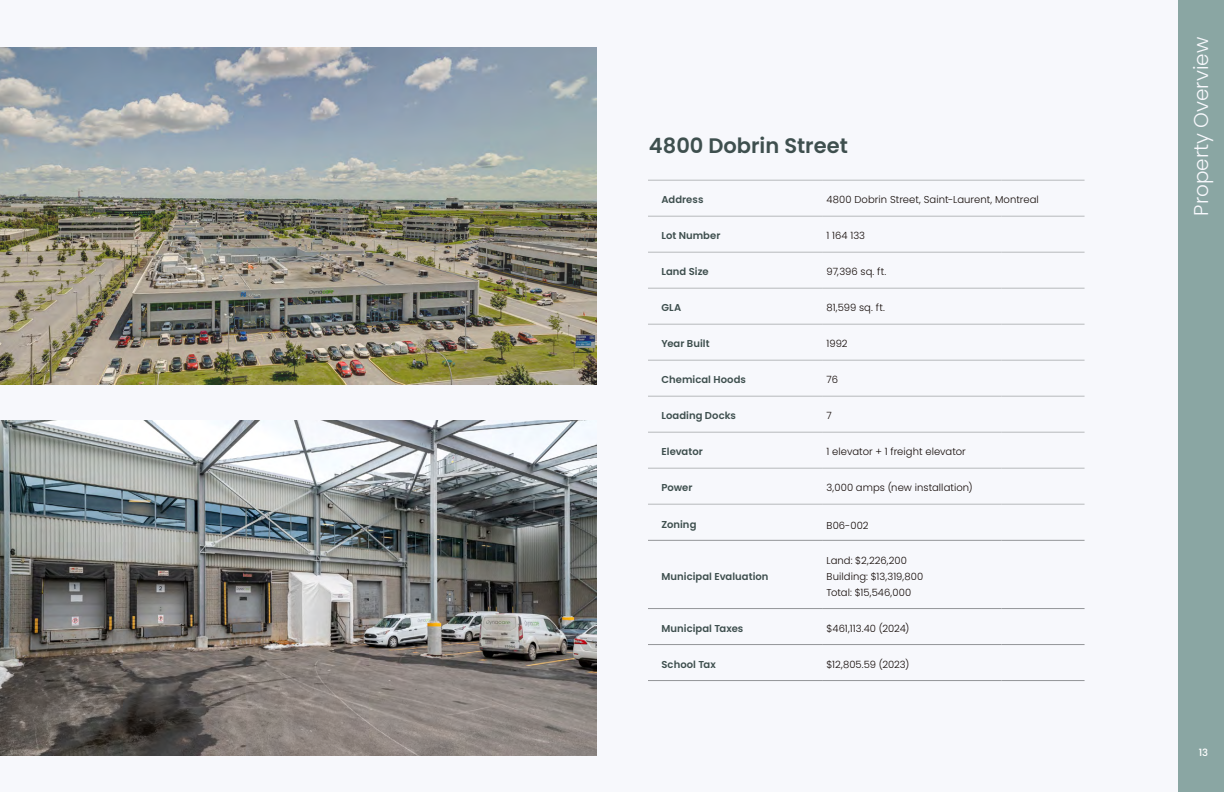
<style>
.page{position:relative;width:1224px;height:792px;background:#f7f8fc}
.page>*{position:absolute;margin:0;border:0;box-sizing:border-box;transform-origin:0 0}
.t1{font:600 21px "Poppins";color:#3e4f4e}
.t2{font:300 20px "Poppins";color:#f7f8fc}
.t3{font:300 10px/16px "Poppins";letter-spacing:.005em;color:#140b08}
.t4{font:600 10px "Poppins";letter-spacing:.005em;color:#3e4f4e}
.t5{font:500 10px "Poppins";color:#fff}
</style>
<div class="page">
<hr style="left:648px;top:180px;width:174px;height:1px;background:#b7b9bc">
<hr style="left:648px;top:216px;width:174px;height:1px;background:#b7b9bc">
<hr style="left:648px;top:252px;width:174px;height:1px;background:#b7b9bc">
<hr style="left:822px;top:252px;width:180px;height:1px;background:#b7b9bc">
<hr style="left:1002px;top:252px;width:83px;height:1px;background:#b7b9bc">
<hr style="left:648px;top:288px;width:174px;height:1px;background:#b7b9bc">
<hr style="left:822px;top:288px;width:180px;height:1px;background:#b7b9bc">
<hr style="left:1002px;top:288px;width:83px;height:1px;background:#b7b9bc">
<hr style="left:648px;top:324px;width:174px;height:1px;background:#b7b9bc">
<hr style="left:822px;top:324px;width:180px;height:1px;background:#b7b9bc">
<hr style="left:1002px;top:324px;width:83px;height:1px;background:#b7b9bc">
<hr style="left:648px;top:540px;width:174px;height:1px;background:#939598">
<hr style="left:822px;top:540px;width:180px;height:1px;background:#939598">
<hr style="left:1002px;top:540px;width:83px;height:1px;background:#939598">
<hr style="left:648px;top:608px;width:174px;height:1px;background:#939598">
<hr style="left:822px;top:608px;width:180px;height:1px;background:#939598">
<hr style="left:1002px;top:608px;width:83px;height:1px;background:#939598">
<hr style="left:648px;top:644px;width:174px;height:1px;background:#939598">
<hr style="left:822px;top:644px;width:180px;height:1px;background:#939598">
<hr style="left:1002px;top:644px;width:83px;height:1px;background:#939598">
<hr style="left:648px;top:680px;width:174px;height:1px;background:#939598">
<hr style="left:822px;top:680px;width:180px;height:1px;background:#939598">
<hr style="left:1002px;top:680px;width:83px;height:1px;background:#939598">
<hr style="left:822px;top:180px;width:180px;height:1px;background:#b7b9bc">
<hr style="left:1002px;top:180px;width:83px;height:1px;background:#b7b9bc">
<hr style="left:822px;top:216px;width:180px;height:1px;background:#b7b9bc">
<hr style="left:1002px;top:216px;width:83px;height:1px;background:#b7b9bc">
<hr style="left:648px;top:360px;width:174px;height:1px;background:#b7b9bc">
<hr style="left:822px;top:360px;width:180px;height:1px;background:#b7b9bc">
<hr style="left:1002px;top:360px;width:83px;height:1px;background:#b7b9bc">
<hr style="left:648px;top:396px;width:174px;height:1px;background:#b7b9bc">
<hr style="left:822px;top:396px;width:180px;height:1px;background:#b7b9bc">
<hr style="left:1002px;top:396px;width:83px;height:1px;background:#b7b9bc">
<hr style="left:648px;top:432px;width:174px;height:1px;background:#b7b9bc">
<hr style="left:822px;top:432px;width:180px;height:1px;background:#b7b9bc">
<hr style="left:1002px;top:432px;width:83px;height:1px;background:#b7b9bc">
<hr style="left:648px;top:468px;width:174px;height:1px;background:#b7b9bc">
<hr style="left:822px;top:468px;width:180px;height:1px;background:#b7b9bc">
<hr style="left:1002px;top:468px;width:83px;height:1px;background:#b7b9bc">
<hr style="left:648px;top:504px;width:174px;height:1px;background:#b7b9bc">
<hr style="left:822px;top:504px;width:180px;height:1px;background:#b7b9bc">
<hr style="left:1002px;top:504px;width:83px;height:1px;background:#b7b9bc">
<div style="left:1178px;top:0;width:46px;height:792px;background:#8aa6a3"></div>
<img style="left:0;top:420px;width:597px;height:336px">
<img style="left:0;top:47px;width:597px;height:337px">
<h1 class="t1" style="left:649px;top:134px;width:200px">4800 Dobrin Street</h1>
<p class="t4" style="left:662px;top:194px;width:43px">Address</p>
<p class="t3" style="left:827px;top:192px;width:214px">4800 Dobrin Street, Saint-Laurent, Montreal</p>
<p class="t4" style="left:662px;top:230px;width:61px">Lot Number</p>
<p class="t3" style="left:827px;top:228px;width:40px">1 164 133</p>
<p class="t4" style="left:662px;top:266px;width:49px">Land Size</p>
<p class="t3" style="left:827px;top:264px;width:61px">97,396 sq. ft.</p>
<p class="t4" style="left:662px;top:302px;width:21px">GLA</p>
<p class="t3" style="left:827px;top:300px;width:60px">81,599 sq. ft.</p>
<p class="t4" style="left:662px;top:338px;width:50px">Year Built</p>
<p class="t3" style="left:827px;top:336px;width:23px">1992</p>
<p class="t4" style="left:662px;top:374px;width:86px">Chemical Hoods</p>
<p class="t3" style="left:827px;top:372px;width:13px">76</p>
<p class="t4" style="left:662px;top:410px;width:76px">Loading Docks</p>
<p class="t3" style="left:827px;top:408px;width:7px">7</p>
<p class="t4" style="left:662px;top:446px;width:43px">Elevator</p>
<p class="t3" style="left:827px;top:444px;width:141px">1 elevator + 1 freight elevator</p>
<p class="t4" style="left:662px;top:482px;width:33px">Power</p>
<p class="t3" style="left:827px;top:480px;width:148px">3,000 amps (new installation)</p>
<p class="t4" style="left:662px;top:518px;width:36px">Zoning</p>
<p class="t3" style="left:827px;top:517px;width:43px">B06-002</p>
<p class="t4" style="left:662px;top:570px;width:109px">Municipal Evaluation</p>
<p class="t3" style="left:827px;top:552px;width:98px">Land: $2,226,200<br>Building: $13,319,800<br>Total: $15,546,000</p>
<p class="t4" style="left:662px;top:623px;width:83px">Municipal Taxes</p>
<p class="t3" style="left:827px;top:620px;width:84px">$461,113.40 (2024)</p>
<p class="t4" style="left:662px;top:659px;width:56px">School Tax</p>
<p class="t3" style="left:827px;top:656px;width:84px">$12,805.59 (2023)</p>
<h2 class="t2" style="left:1190px;top:216px;width:180px;rotate:-90deg">Property Overview</h2>
<p class="t5" style="left:1199px;top:747px;width:11px">13</p>
</div>
